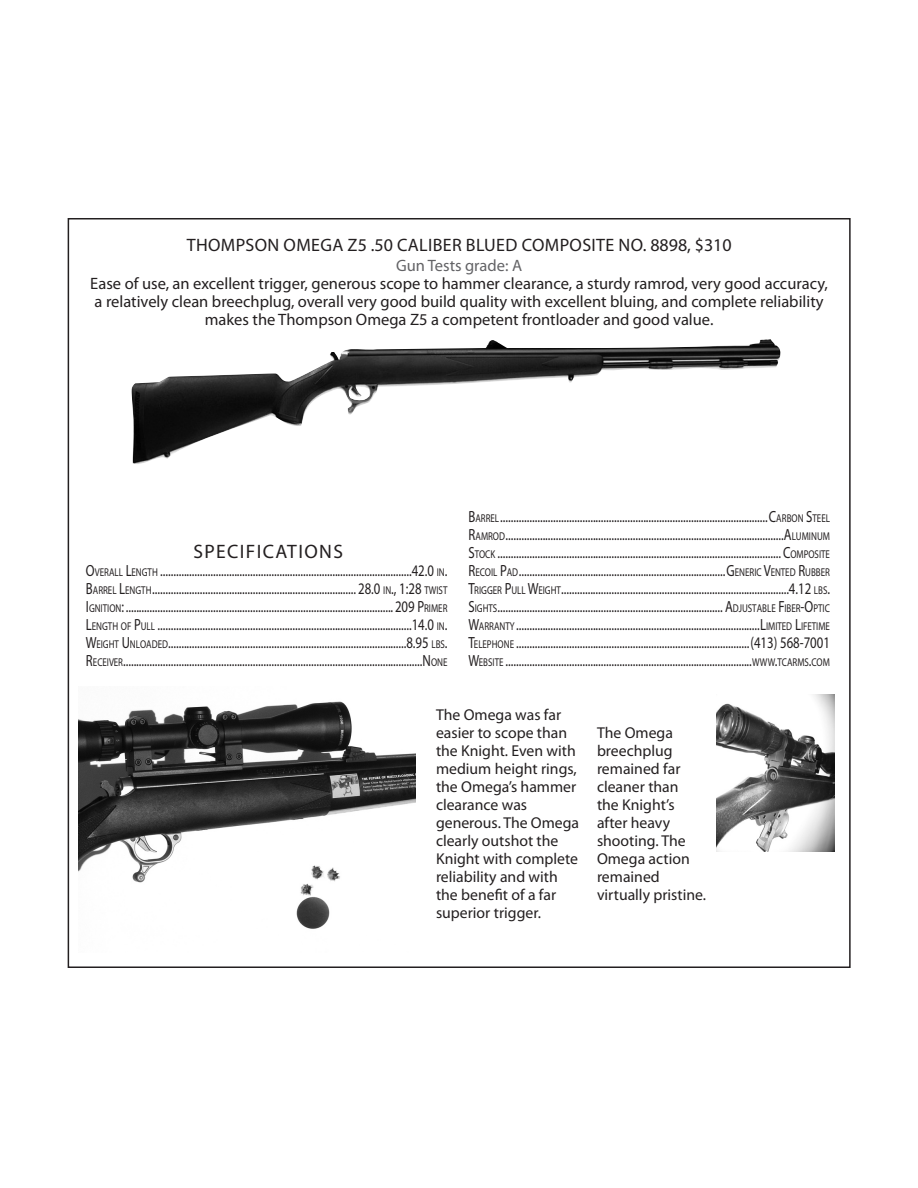
<style>
.page{position:relative;width:918px;height:1188px;background:#fff}
.page>*{position:absolute;margin:0;border:0;box-sizing:border-box;transform-origin:0 0}
.GT_Box_SPEX{font:19.5px "Myriad Pro";letter-spacing:.07em;color:#231f20}
.GT_Box_Header{font:18px "Myriad Pro";letter-spacing:.02em;color:#231f20}
.GT_Box_Recommendatio{font:16.5px/18px "Myriad Pro";color:#231f20;text-align:center}
.t1{font:16.5px "Myriad Pro";color:#636366}
.GT_Box_SPEX-2{font:16.2px "Myriad Pro";color:#231f20;scale:.79 1}
.GT_Box_Captions{font:15.75px/18px "Myriad Pro";color:#231f20}
.s1{font-size:11.4px}
</style>
<div class="page">
<img style="left:131px;top:339px;width:650px;height:125px">
<img style="left:78px;top:701px;width:338px;height:228px">
<img style="left:716px;top:694px;width:119px;height:158px">
<p class="GT_Box_Header" style="left:187px;top:234px;width:547px">Thompson Omega Z5 .50 Caliber Blued Composite No. 8898, $310</p>
<p class="t1" style="left:396px;top:255px;width:127px">Gun Tests grade: A</p>
<p class="GT_Box_Recommendatio" style="left:90px;top:274px;width:739px">Ease of use, an excellent trigger, generous scope to hammer clearance, a sturdy ramrod, very good accuracy, a relatively clean breechplug, overall very good build quality with excellent bluing, and complete reliability makes the Thompson Omega Z5 a competent frontloader and good value.</p>
<p class="GT_Box_SPEX" style="left:193px;top:539px;width:138px">SPECIFICATIONS</p>
<p class="GT_Box_SPEX-2" style="left:86px;top:561px;width:459px">O<span class="s1">VERALL</span> L<span class="s1">ENGTH</span> ...............................................................................................42.0 <span class="s1">IN</span>.</p>
<p class="GT_Box_SPEX-2" style="left:86px;top:579px;width:459px">B<span class="s1">ARREL</span> L<span class="s1">ENGTH</span>............................................................................. 28.0 <span class="s1">IN</span>., 1:28 <span class="s1">TWIST</span></p>
<p class="GT_Box_SPEX-2" style="left:86px;top:597px;width:459px">I <span class="s1">GNITION</span>: ..................................................................................................... 209 P<span class="s1">RIMER</span></p>
<p class="GT_Box_SPEX-2" style="left:86px;top:615px;width:459px">L<span class="s1">ENGTH OF</span> P<span class="s1">ULL</span> ................................................................................................14.0 <span class="s1">IN</span>.</p>
<p class="GT_Box_SPEX-2" style="left:86px;top:633px;width:459px">W<span class="s1">EIGHT</span> U <span class="s1">NLOADED</span>..........................................................................................8.95 <span class="s1">LBS</span>.</p>
<p class="GT_Box_SPEX-2" style="left:86px;top:651px;width:459px">R<span class="s1">ECEIVER</span>.................................................................................................................N <span class="s1">ONE</span></p>
<p class="GT_Box_SPEX-2" style="left:468px;top:507px;width:459px">B<span class="s1">ARREL</span> .....................................................................................................C<span class="s1">ARBON</span> S<span class="s1">TEEL</span></p>
<p class="GT_Box_SPEX-2" style="left:468px;top:525px;width:459px">R<span class="s1">AMROD</span>.........................................................................................................A<span class="s1">LUMINUM</span></p>
<p class="GT_Box_SPEX-2" style="left:468px;top:543px;width:459px">S<span class="s1">TOCK</span> ........................................................................................................... C<span class="s1">OMPOSITE</span></p>
<p class="GT_Box_SPEX-2" style="left:468px;top:561px;width:459px">R<span class="s1">ECOIL</span> P<span class="s1">AD</span>..............................................................................G<span class="s1">ENERIC</span> V<span class="s1">ENTED</span> R<span class="s1">UBBER</span></p>
<p class="GT_Box_SPEX-2" style="left:468px;top:579px;width:459px">T<span class="s1">RIGGER</span> P<span class="s1">ULL</span> W<span class="s1">EIGHT</span>......................................................................................4.12 <span class="s1">LBS</span>.</p>
<p class="GT_Box_SPEX-2" style="left:468px;top:597px;width:459px">S<span class="s1">IGHTS</span>..................................................................................... A<span class="s1">DJUSTABLE</span> F<span class="s1">IBER</span>-O<span class="s1">PTIC</span></p>
<p class="GT_Box_SPEX-2" style="left:468px;top:615px;width:459px">W<span class="s1">ARRANTY</span> ............................................................................................L<span class="s1">IMITED</span> L<span class="s1">IFETIME</span></p>
<p class="GT_Box_SPEX-2" style="left:468px;top:633px;width:459px">T<span class="s1">ELEPHONE</span> ........................................................................................(413) 568-7001</p>
<p class="GT_Box_SPEX-2" style="left:468px;top:651px;width:459px">W<span class="s1">EBSITE</span> .............................................................................................<span class="s1">WWW</span>.<span class="s1">TCARMS</span>.<span class="s1">COM</span></p>
<p class="GT_Box_Captions" style="left:436px;top:705px;width:145px">The Omega was far easier to scope than the Knight. Even with medium height rings, the Omega’s hammer clearance was generous. The Omega clearly outshot the<br>Knight with complete reliability and with the benefit of a far superior trigger.</p>
<p class="GT_Box_Captions" style="left:597px;top:723px;width:111px">The Omega breechplug remained far cleaner than<br>the Knight’s after heavy shooting. The<br>Omega action remained virtually pristine.</p>
</div>
